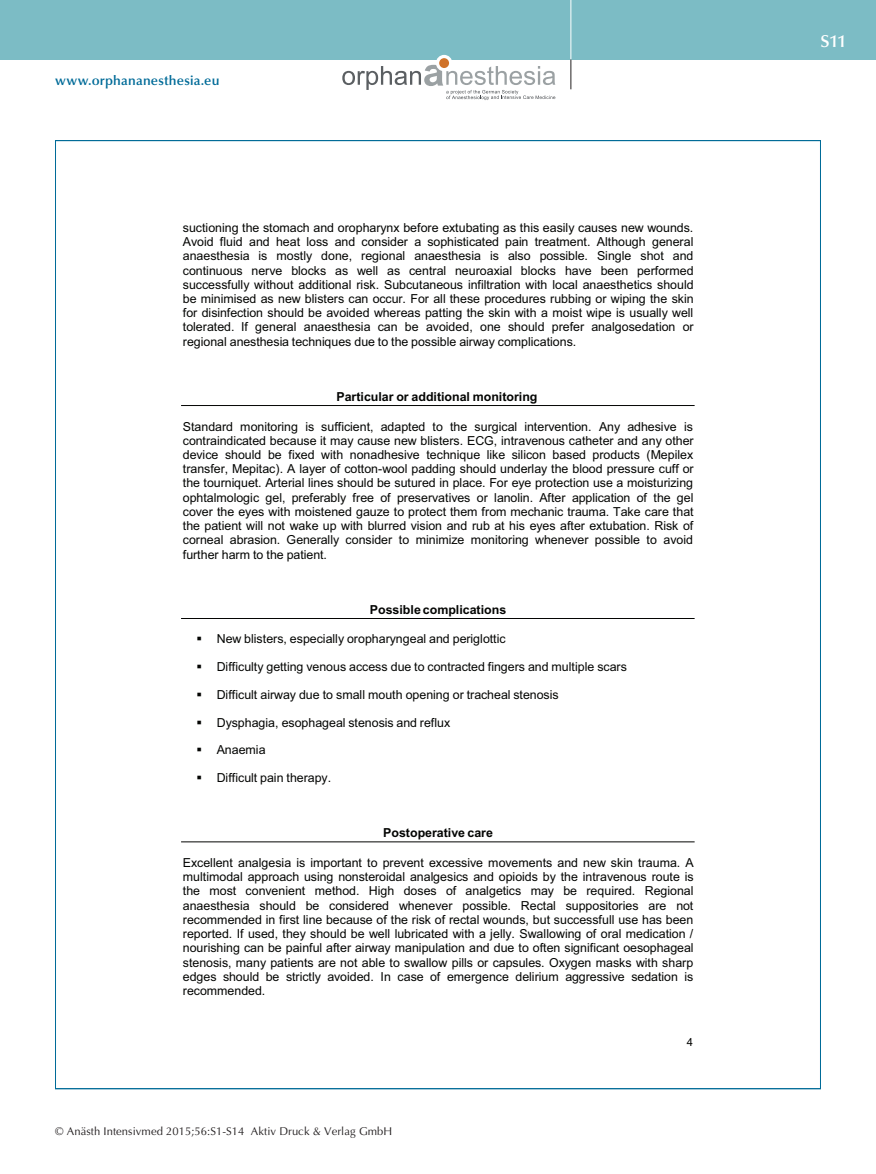
<style>
.page{position:relative;width:876px;height:1174px;background:#fff}
.page>*{position:absolute;margin:0;border:0;box-sizing:border-box;transform-origin:0 0}
.t1{font:600 17.25px "Optima";color:#fff}
.t2{font:600 13.5px "Optima";letter-spacing:.015em;color:#006b98}
.t3{font:12.45px/14.2px "Arial";letter-spacing:-.005em;color:#040503;text-align:justify}
.t4{font:700 12.45px "Arial";color:#040503}
.t5{font:11.25px "Optima";letter-spacing:.005em;color:#231f20}
.t6{font:11.25px "Arial";color:#040503}
</style>
<div class="page">
<div style="left:0;top:0;width:876px;height:60px;background:#7cbcc5"></div>
<hr style="left:571px;top:0;width:1px;height:60px;background:#fff">
<svg style="left:571px;top:60px;width:1px;height:29px"></svg>
<svg style="left:436px;top:55px;width:16px;height:16px"></svg>
<div style="left:439px;top:58px;width:10px;height:10px;background:#d0732a;border-radius:50%"></div>
<svg style="left:342px;top:65px;width:213px;height:35px"></svg>
<hr style="left:181px;top:405px;width:514px;height:1px;background:#040503">
<hr style="left:181px;top:618px;width:514px;height:1px;background:#040503">
<hr style="left:181px;top:841px;width:514px;height:1px;background:#040503">
<p class="t2" style="left:55px;top:73px;width:166px">www.orphananesthesia.eu</p>
<p class="t3" style="left:183px;top:220px;width:512px">suctioning the stomach and oropharynx before extubating as this easily causes new wounds.<br>Avoid fluid and heat loss and consider a sophisticated pain treatment. Although general anaesthesia is mostly done, regional anaesthesia is also possible. Single shot and continuous nerve blocks as well as central neuroaxial blocks have been performed successfully without additional risk. Subcutaneous infiltration with local anaesthetics should be minimised as new blisters can occur. For all these procedures rubbing or wiping the skin for disinfection should be avoided whereas patting the skin with a moist wipe is usually well tolerated. If general anaesthesia can be avoided, one should prefer analgosedation or regional anesthesia techniques due to the possible airway complications.</p>
<p class="t4" style="left:336px;top:388px;width:203px">Particular or additional monitoring</p>
<p class="t3" style="left:183px;top:419px;width:512px">Standard monitoring is sufficient, adapted to the surgical intervention. Any adhesive is contraindicated because it may cause new blisters. ECG, intravenous catheter and any other device should be fixed with nonadhesive technique like silicon based products (Mepilex transfer, Mepitac). A layer of cotton-wool padding should underlay the blood pressure cuff or the tourniquet. Arterial lines should be sutured in place. For eye protection use a moisturizing ophtalmologic gel, preferably free of preservatives or lanolin. After application of the gel cover the eyes with moistened gauze to protect them from mechanic trauma. Take care that the patient will not wake up with blurred vision and rub at his eyes after extubation. Risk of corneal abrasion. Generally consider to minimize monitoring whenever possible to avoid further harm to the patient.</p>
<p class="t4" style="left:370px;top:601px;width:138px">Possible complications</p>
<p class="t3" style="left:217px;top:632px;width:290px">New blisters, especially oropharyngeal and periglottic</p>
<p class="t3" style="left:217px;top:660px;width:412px">Difficulty getting venous access due to contracted fingers and multiple scars</p>
<p class="t3" style="left:217px;top:687px;width:343px">Difficult airway due to small mouth opening or tracheal stenosis</p>
<p class="t3" style="left:217px;top:715px;width:235px">Dysphagia, esophageal stenosis and reflux</p>
<p class="t3" style="left:217px;top:743px;width:50px">Anaemia</p>
<p class="t3" style="left:217px;top:770px;width:116px">Difficult pain therapy.</p>
<p class="t4" style="left:383px;top:824px;width:111px">Postoperative care</p>
<p class="t3" style="left:183px;top:855px;width:512px">Excellent analgesia is important to prevent excessive movements and new skin trauma. A multimodal approach using nonsteroidal analgesics and opioids by the intravenous route is the most convenient method. High doses of analgetics may be required. Regional anaesthesia should be considered whenever possible. Rectal suppositories are not recommended in first line because of the risk of rectal wounds, but successfull use has been reported. If used, they should be well lubricated with a jelly. Swallowing of oral medication / nourishing can be painful after airway manipulation and due to often significant oesophageal stenosis, many patients are not able to swallow pills or capsules. Oxygen masks with sharp edges should be strictly avoided. In case of emergence delirium aggressive sedation is recommended.</p>
<p class="t5" style="left:55px;top:1125px;width:338px">© Anästh Intensivmed 2015;56:S1-S14 Aktiv Druck &amp; Verlag GmbH</p>
<p class="t6" style="left:687px;top:1034px;width:8px">4</p>
<h1 class="t1" style="left:820px;top:31px;width:27px">S11</h1>
</div>
